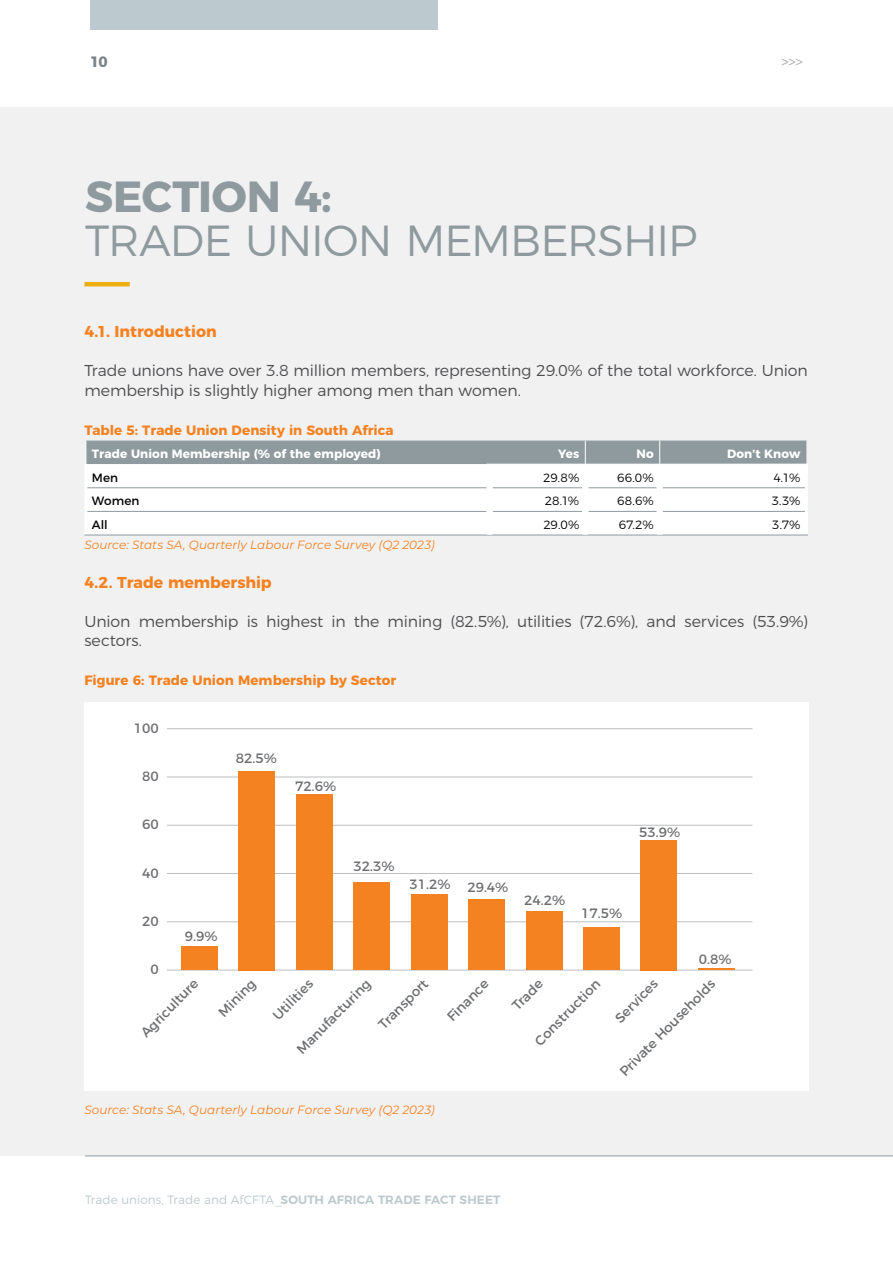
<style>
.page{position:relative;width:893px;height:1263px;background:#fff}
.page>*{position:absolute;margin:0;border:0;box-sizing:border-box;transform-origin:0 0}
.t1{font:300 43.5px "Montserrat";letter-spacing:-.025em;color:#8f9a9f}
.t2{font:700 43.5px "Montserrat";letter-spacing:-.005em;color:#8f9a9f}
.t3{font:300 15.75px/19.5px "Montserrat";letter-spacing:-.005em;color:#4d4d4f}
.t4{font:700 15.75px "Montserrat";color:#f58220}
.t5{font:300 15px "Montserrat";color:#a7a9ac}
.t6{font:700 15px "Montserrat";color:#798489}
.t7{font:13.5px "Montserrat";color:#6d6e71}
.t8{font:700 13.5px "Montserrat";letter-spacing:.005em;color:#f58220}
.t9{font:italic 12px "Montserrat";letter-spacing:.005em;color:#f58220}
.t10{font:300 12px "Montserrat";letter-spacing:.005em;color:#bccad0}
.t11{font:700 12px "Montserrat";letter-spacing:.005em;color:#fff}
.t12{font:300 12px "Montserrat";letter-spacing:-.005em;color:#000}
.t13{font:12px "Montserrat";letter-spacing:.005em;color:#000}
.s1{font-weight:600}
</style>
<div class="page">
<div style="left:90px;top:0;width:347px;height:30px;background:#bccad0"></div>
<div style="left:0;top:107px;width:893px;height:1048px;background:#f1f1f2"></div>
<div style="left:87px;top:465px;width:718px;height:70px;background:#fff"></div>
<hr style="left:84px;top:464px;width:3px;height:24px;background:#fff">
<hr style="left:84px;top:488px;width:3px;height:23px;background:#fff">
<hr style="left:84px;top:511px;width:3px;height:24px;background:#fff">
<hr style="left:805px;top:464px;width:3px;height:24px;background:#fff">
<hr style="left:805px;top:488px;width:3px;height:23px;background:#fff">
<hr style="left:805px;top:511px;width:3px;height:24px;background:#fff">
<hr style="left:87px;top:487px;width:400px;height:1px;background:#8f9a9f">
<hr style="left:493px;top:487px;width:89px;height:1px;background:#8f9a9f">
<hr style="left:588px;top:487px;width:69px;height:1px;background:#8f9a9f">
<hr style="left:663px;top:487px;width:142px;height:1px;background:#8f9a9f">
<hr style="left:87px;top:511px;width:400px;height:1px;background:#8f9a9f">
<hr style="left:493px;top:511px;width:89px;height:1px;background:#8f9a9f">
<hr style="left:588px;top:511px;width:69px;height:1px;background:#8f9a9f">
<hr style="left:663px;top:511px;width:142px;height:1px;background:#8f9a9f">
<hr style="left:84px;top:535px;width:406px;height:1px;background:#8f9a9f">
<hr style="left:490px;top:535px;width:95px;height:1px;background:#8f9a9f">
<hr style="left:585px;top:535px;width:75px;height:1px;background:#8f9a9f">
<hr style="left:660px;top:535px;width:148px;height:1px;background:#8f9a9f">
<div style="left:86px;top:440px;width:720px;height:24px;background:#8f9a9f"></div>
<hr style="left:487px;top:464px;width:98px;height:1px;background:#fff">
<hr style="left:585px;top:464px;width:75px;height:1px;background:#fff">
<hr style="left:660px;top:464px;width:148px;height:1px;background:#fff">
<div style="left:487px;top:464px;width:6px;height:24px;background:#fff"></div>
<div style="left:582px;top:464px;width:6px;height:24px;background:#fff"></div>
<div style="left:657px;top:464px;width:6px;height:24px;background:#fff"></div>
<div style="left:487px;top:488px;width:6px;height:23px;background:#fff"></div>
<div style="left:582px;top:488px;width:6px;height:23px;background:#fff"></div>
<div style="left:657px;top:488px;width:6px;height:23px;background:#fff"></div>
<div style="left:487px;top:511px;width:6px;height:24px;background:#fff"></div>
<div style="left:582px;top:511px;width:6px;height:24px;background:#fff"></div>
<div style="left:657px;top:511px;width:6px;height:24px;background:#fff"></div>
<div style="left:84px;top:702px;width:725px;height:388px;background:#fff"></div>
<hr style="left:167px;top:970px;width:585px;height:1px;background:#bcbec0">
<hr style="left:167px;top:921px;width:585px;height:1px;background:#bcbec0">
<hr style="left:167px;top:873px;width:585px;height:1px;background:#bcbec0">
<hr style="left:167px;top:825px;width:585px;height:1px;background:#bcbec0">
<hr style="left:167px;top:777px;width:585px;height:1px;background:#bcbec0">
<hr style="left:167px;top:728px;width:585px;height:1px;background:#bcbec0">
<hr style="left:698px;top:968px;width:37px;height:2px;background:#f58220">
<div style="left:641px;top:840px;width:36px;height:130px;background:#f58220"></div>
<div style="left:583px;top:928px;width:37px;height:42px;background:#f58220"></div>
<div style="left:526px;top:912px;width:36px;height:58px;background:#f58220"></div>
<div style="left:468px;top:899px;width:37px;height:71px;background:#f58220"></div>
<div style="left:411px;top:895px;width:36px;height:75px;background:#f58220"></div>
<div style="left:353px;top:882px;width:37px;height:88px;background:#f58220"></div>
<div style="left:296px;top:795px;width:37px;height:175px;background:#f58220"></div>
<div style="left:239px;top:771px;width:36px;height:199px;background:#f58220"></div>
<div style="left:181px;top:946px;width:37px;height:24px;background:#f58220"></div>
<hr style="left:84px;top:282px;width:46px;height:4px;background:#eeae13">
<hr style="left:85px;top:1155px;width:808px;height:1px;background:#8f9a9f">
<p class="t6" style="left:90px;top:49px;width:19px">10</p>
<p class="t5" style="left:782px;top:50px;width:23px">&gt;&gt;&gt;</p>
<h1 class="t2" style="left:85px;top:161px;width:248px">SECTION 4:</h1>
<h1 class="t1" style="left:85px;top:206px;width:614px">TRADE UNION MEMBERSHIP</h1>
<p class="t4" style="left:84px;top:318px;width:134px">4.1. Introduction</p>
<p class="t3" style="left:84px;top:359px;width:725px">Trade unions have over 3.8 million members, representing 29.0% of the total workforce. Union membership is slightly higher among men than women.</p>
<p class="t8" style="left:84px;top:419px;width:311px">Table 5: Trade Union Density in South Africa</p>
<p class="t11" style="left:92px;top:444px;width:290px">Trade Union Membership (% of the employed)</p>
<p class="t11" style="left:558px;top:444px;width:23px">Yes</p>
<p class="t11" style="left:636px;top:444px;width:19px">No</p>
<p class="t11" style="left:727px;top:444px;width:75px">Don’t Know</p>
<p class="t13" style="left:92px;top:468px;width:28px">Men</p>
<p class="t12" style="left:543px;top:468px;width:38px">29.8%</p>
<p class="t12" style="left:617px;top:468px;width:38px">66.0%</p>
<p class="t12" style="left:773px;top:468px;width:29px">4.1%</p>
<p class="t13" style="left:92px;top:491px;width:49px">Women</p>
<p class="t12" style="left:545px;top:492px;width:36px">28.1%</p>
<p class="t12" style="left:617px;top:492px;width:38px">68.6%</p>
<p class="t12" style="left:772px;top:492px;width:30px">3.3%</p>
<p class="t13" style="left:92px;top:515px;width:17px">All</p>
<p class="t12" style="left:543px;top:515px;width:37px">29.0%</p>
<p class="t12" style="left:619px;top:515px;width:37px">67.2%</p>
<p class="t12" style="left:772px;top:515px;width:30px">3.7%</p>
<p class="t9" style="left:84px;top:536px;width:352px">Source: Stats SA, Quarterly Labour Force Survey (Q2 2023)</p>
<p class="t4" style="left:84px;top:569px;width:189px">4.2. Trade membership</p>
<p class="t3" style="left:84px;top:610px;width:725px">Union membership is highest in the mining (82.5%), utilities (72.6%), and services (53.9%) sectors.</p>
<p class="t8" style="left:84px;top:669px;width:313px">Figure 6: Trade Union Membership by Sector</p>
<p class="t7" style="left:134px;top:717px;width:26px">100</p>
<p class="t7" style="left:142px;top:765px;width:18px">80</p>
<p class="t7" style="left:142px;top:814px;width:18px">60</p>
<p class="t7" style="left:142px;top:862px;width:18px">40</p>
<p class="t7" style="left:142px;top:910px;width:18px">20</p>
<p class="t7" style="left:236px;top:747px;width:43px">82.5%</p>
<p class="t7" style="left:295px;top:775px;width:43px">72.6%</p>
<p class="t7" style="left:353px;top:855px;width:43px">32.3%</p>
<p class="t7" style="left:409px;top:875px;width:100px">31.2% 29.4%</p>
<p class="t7" style="left:524px;top:889px;width:43px">24.2%</p>
<p class="t7" style="left:581px;top:902px;width:43px">17.5%</p>
<p class="t7" style="left:639px;top:821px;width:43px">53.9%</p>
<p class="t7" style="left:185px;top:925px;width:34px">9.9%</p>
<p class="t7" style="left:135px;top:1027px;width:77px;rotate:-45deg">Agriculture</p>
<p class="t7" style="left:267px;top:1010px;width:53px;rotate:-45deg">Utilities</p>
<p class="t7" style="left:699px;top:948px;width:34px">0.8%</p>
<p class="t7" style="left:151px;top:958px;width:10px">0</p>
<p class="t7" style="left:291px;top:1044px;width:100px;rotate:-45deg">Manufacturing</p>
<p class="t7" style="left:373px;top:1019px;width:65px;rotate:-45deg">Transport</p>
<p class="t7" style="left:442px;top:1011px;width:54px;rotate:-45deg">Finance</p>
<p class="t7" style="left:507px;top:1000px;width:39px;rotate:-45deg">Trade</p>
<p class="t7" style="left:614px;top:1066px;width:131px;rotate:-45deg">Private H ouseh olds</p>
<p class="t7" style="left:529px;top:1035px;width:88px;rotate:-45deg">Construction</p>
<p class="t7" style="left:609px;top:1012px;width:56px;rotate:-45deg">Services</p>
<p class="t7" style="left:213px;top:1007px;width:48px;rotate:-45deg">Mining</p>
<p class="t9" style="left:84px;top:1102px;width:352px">Source: Stats SA, Quarterly Labour Force Survey (Q2 2023)</p>
<p class="t10" style="left:85px;top:1190px;width:417px">Trade unions, Trade and AfCFTA_<span class="s1">SOUTH AFRICA TRADE FACT SHEET</span></p>
</div>
